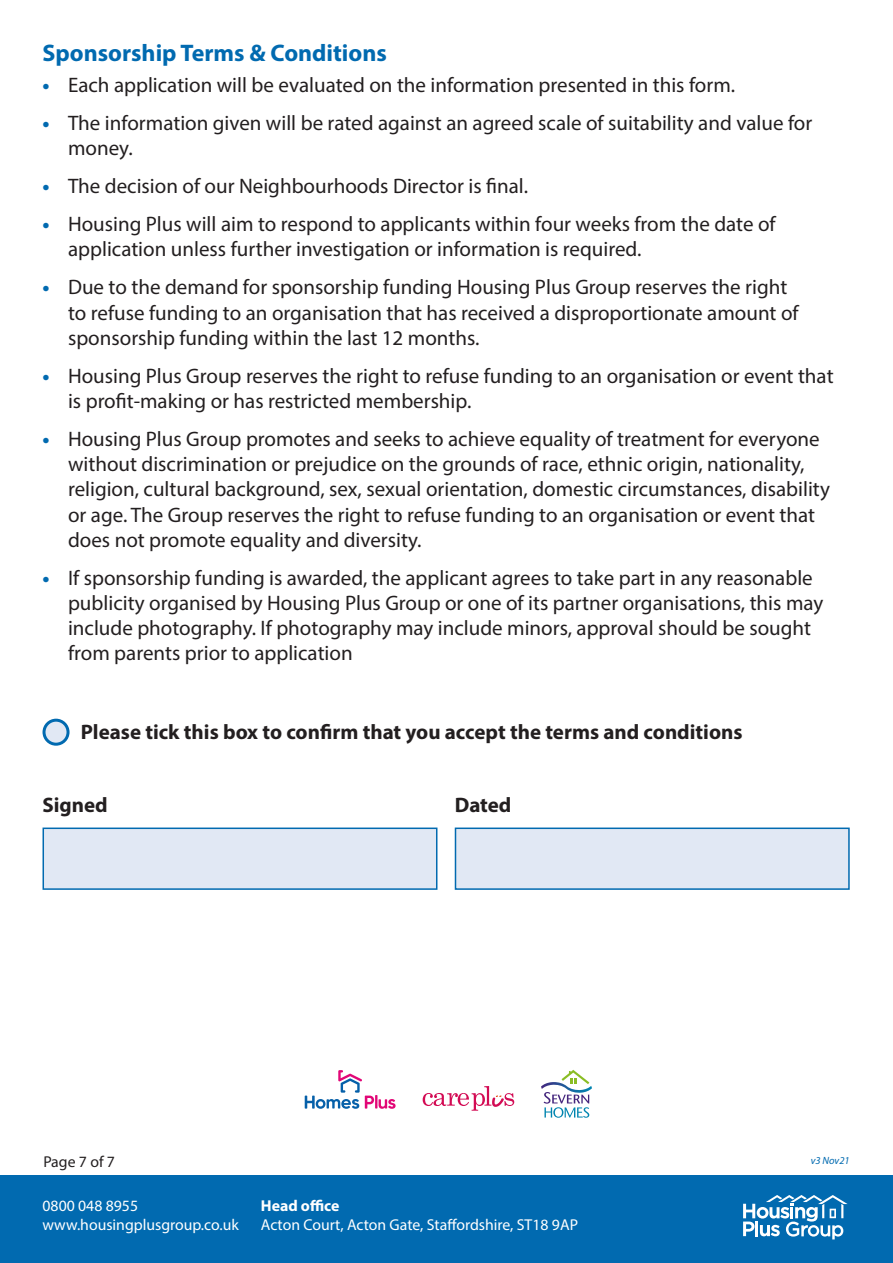
<style>
.page{position:relative;width:893px;height:1263px;background:#fff}
.page>*{position:absolute;margin:0;border:0;box-sizing:border-box;transform-origin:0 0}
.t1{font:700 24px "Myriad Pro";color:#016ab0}
.t2{font:21px/25.2px "Myriad Pro";color:#231f20}
.t3{font:700 21px "Myriad Pro";color:#231f20}
.t4{font:15.75px "Myriad Pro";color:#fff}
.t5{font:700 15.75px "Myriad Pro";color:#fff}
.t6{font:15.75px "Myriad Pro";color:#231f20}
.t7{font:italic 10.5px "Myriad Pro";color:#016ab0}
.s1{font-weight:700;color:#016ab0}
</style>
<div class="page">
<div style="left:0;top:1176px;width:893px;height:87px;background:#016ab0"></div>
<div style="left:44px;top:720px;width:24px;height:24px;background:#e1e8f4;border-radius:50%"></div>
<div style="left:43px;top:719px;width:27px;height:27px;border:3px solid #016ab0;border-radius:50%"></div>
<div style="left:43px;top:827px;width:394px;height:63px;background:#e1e8f4;border:2px solid #016ab0"></div>
<div style="left:455px;top:827px;width:395px;height:63px;background:#e1e8f4;border:2px solid #016ab0"></div>
<svg style="left:743px;top:1195px;width:105px;height:44px"></svg>
<svg style="left:423px;top:1086px;width:91px;height:25px"></svg>
<svg style="left:305px;top:1070px;width:91px;height:39px"></svg>
<svg style="left:541px;top:1070px;width:51px;height:48px"></svg>
<p class="t1" style="left:43px;top:37px;width:346px">Sponsorship Terms &amp; Conditions</p>
<p class="t2" style="left:43px;top:72px;width:694px"><span class="s1">•</span> Each application will be evaluated on the information presented in this form.</p>
<p class="t2" style="left:68px;top:110px;width:746px;text-indent:-26px"><span class="s1">•</span> The information given will be rated against an agreed scale of suitability and value for money.</p>
<p class="t2" style="left:43px;top:173px;width:487px"><span class="s1">•</span> The decision of our Neighbourhoods Director is final.</p>
<p class="t2" style="left:68px;top:211px;width:709px;text-indent:-26px"><span class="s1">•</span> Housing Plus will aim to respond to applicants within four weeks from the date of application unless further investigation or information is required.</p>
<p class="t2" style="left:68px;top:274px;width:732px;text-indent:-26px"><span class="s1">•</span> Due to the demand for sponsorship funding Housing Plus Group reserves the right to refuse funding to an organisation that has received a disproportionate amount of sponsorship funding within the last 12 months.</p>
<p class="t2" style="left:68px;top:363px;width:767px;text-indent:-26px"><span class="s1">•</span> Housing Plus Group reserves the right to refuse funding to an organisation or event that is profit-making or has restricted membership.</p>
<p class="t2" style="left:68px;top:426px;width:763px;text-indent:-26px"><span class="s1">•</span> Housing Plus Group promotes and seeks to achieve equality of treatment for everyone without discrimination or prejudice on the grounds of race, ethnic origin, nationality, religion, cultural background, sex, sexual orientation, domestic circumstances, disability or age. The Group reserves the right to refuse funding to an organisation or event that does not promote equality and diversity.</p>
<p class="t2" style="left:68px;top:565px;width:757px;text-indent:-26px"><span class="s1">•</span> If sponsorship funding is awarded, the applicant agrees to take part in any reasonable publicity organised by Housing Plus Group or one of its partner organisations, this may include photography. If photography may include minors, approval should be sought from parents prior to application</p>
<p class="t3" style="left:81px;top:718px;width:663px">Please tick this box to confirm that you accept the terms and conditions</p>
<p class="t3" style="left:43px;top:791px;width:67px">Signed</p>
<p class="t3" style="left:455px;top:791px;width:58px">Dated</p>
<p class="t6" style="left:43px;top:1152px;width:73px">Page 7 of 7</p>
<p class="t7" style="left:811px;top:1154px;width:41px">v3 Nov21</p>
<p class="t4" style="left:43px;top:1196px;width:97px">0800 048 8955</p>
<p class="t4" style="left:43px;top:1215px;width:198px">www.housingplusgroup.co.uk</p>
<p class="t5" style="left:261px;top:1195px;width:80px">Head office</p>
<p class="t4" style="left:261px;top:1215px;width:319px">Acton Court, Acton Gate, Staffordshire, ST18 9AP</p>
</div>
